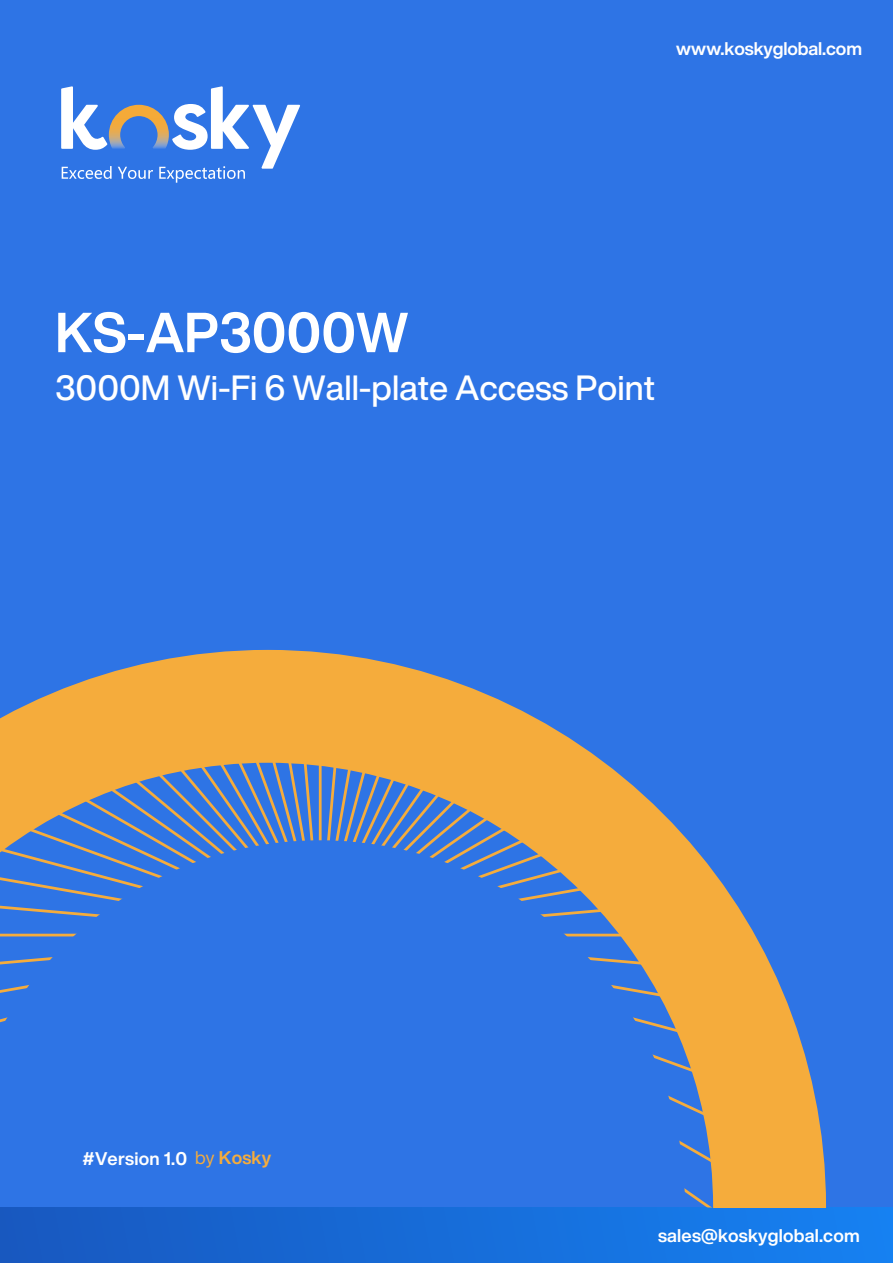
<style>
.page{position:relative;width:893px;height:1263px;background:#fff}
.page>*{position:absolute;margin:0;border:0;box-sizing:border-box;transform-origin:0 0}
.t1{font:700 55.35px "Helvetica Now Display";color:#fff;scale:.96 1}
.t2{font:500 34.5px "Helvetica Now Display";color:#fff}
.t3{font:700 18px "Helvetica Now Display";letter-spacing:.01em;color:#fff}
.s1{font-weight:400;color:#f5ac3c}
.s2{color:#f5ac3c}
</style>
<div class="page">
<div style="left:0;top:0;width:892px;height:1263px;background:#2e74e5"></div>
<div style="left:0;top:1207px;width:892px;height:56px;background:linear-gradient(to right,#1858bf,#1681f1)"></div>
<svg style="left:61px;top:86px;width:239px;height:97px"></svg>
<svg style="left:3px;top:650px;width:822px;height:557px"></svg>
<svg style="left:790px;top:717px;width:18px;height:490px"></svg>
<svg style="left:676px;top:717px;width:114px;height:490px"></svg>
<svg style="left:0;top:717px;width:676px;height:490px"></svg>
<svg style="left:80px;top:717px;width:480px;height:490px"></svg>
<svg style="left:198px;top:717px;width:244px;height:490px"></svg>
<p class="t3" style="left:675px;top:36px;width:187px">www.koskyglobal.com</p>
<h1 class="t1" style="left:55px;top:294px;width:369px">KS-AP3000W</h1>
<h2 class="t2" style="left:55px;top:364px;width:601px">3000M Wi-Fi 6 Wall-plate Access Point</h2>
<p class="t3" style="left:83px;top:1146px;width:190px">#Version 1.0 <span class="s1">by</span> <span class="s2">Kosky</span></p>
<p class="t3" style="left:657px;top:1223px;width:203px">sales@koskyglobal.com</p>
</div>
